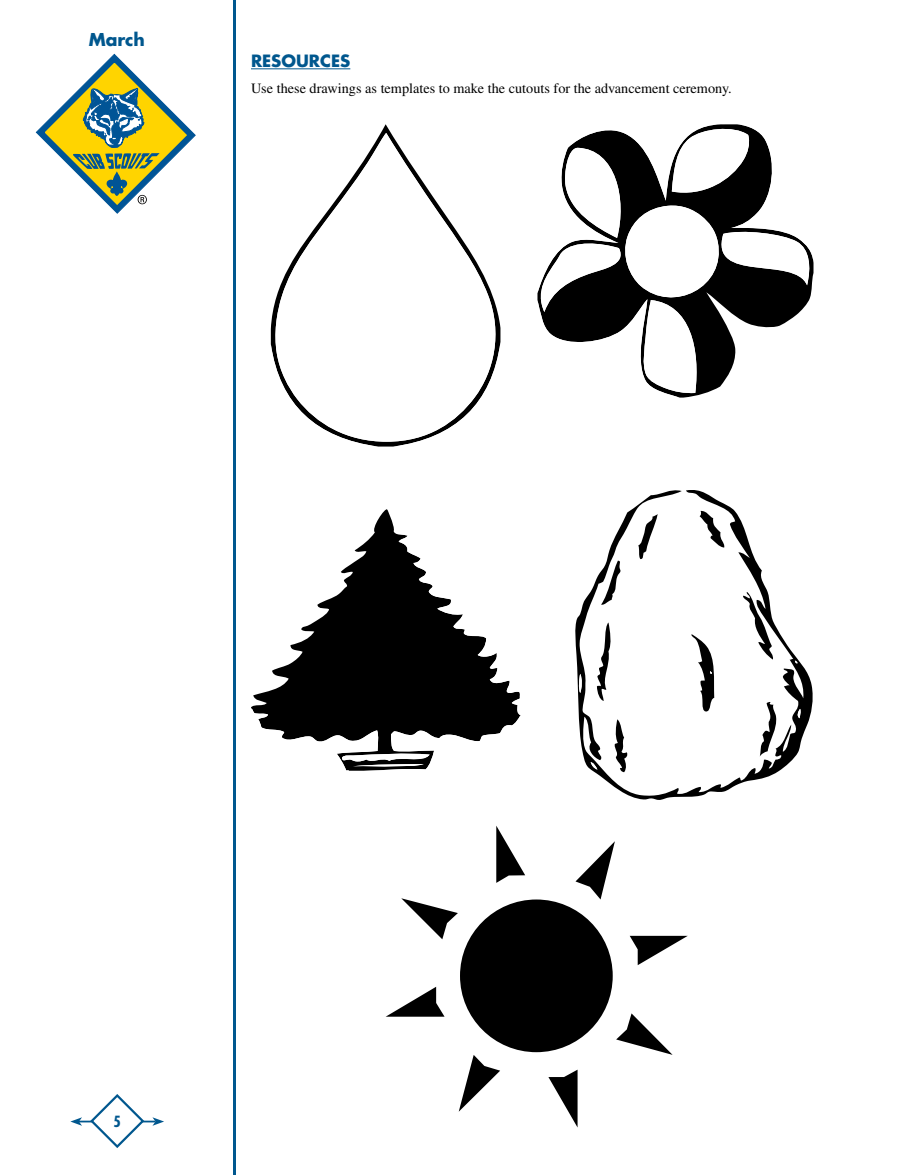
<style>
.page{position:relative;width:905px;height:1175px;background:#fff}
.page>*{position:absolute;margin:0;border:0;box-sizing:border-box;transform-origin:0 0}
.t1{font:700 17.25px "Futura";color:#00578e}
.t2{font:700 16.5px "Futura";color:#00578e}
.t3{font:700 condensed 15px "Futura";color:#00578e}
.t4{font:14.25px "Times";color:#000}
</style>
<div class="page">
<svg style="left:36px;top:54px;width:160px;height:160px"></svg>
<hr style="left:79px;top:1120px;width:76px;height:2px;background:#00578e">
<svg style="left:70px;top:1117px;width:12px;height:8px"></svg>
<svg style="left:152px;top:1117px;width:12px;height:8px"></svg>
<svg style="left:89px;top:1094px;width:57px;height:54px"></svg>
<hr style="left:233px;top:0;width:3px;height:1174px;background:#00578e">
<hr style="left:251px;top:68px;width:99px;height:1px;background:#00578e">
<svg style="left:537px;top:124px;width:276px;height:273px"></svg>
<svg style="left:273px;top:133px;width:227px;height:309px"></svg>
<svg style="left:393px;top:342px;width:107px;height:104px"></svg>
<svg style="left:271px;top:344px;width:107px;height:102px"></svg>
<svg style="left:575px;top:490px;width:237px;height:310px"></svg>
<svg style="left:796px;top:709px;width:5px;height:9px"></svg>
<svg style="left:759px;top:701px;width:18px;height:55px"></svg>
<svg style="left:742px;top:592px;width:31px;height:67px"></svg>
<svg style="left:699px;top:511px;width:26px;height:36px"></svg>
<svg style="left:691px;top:634px;width:25px;height:78px"></svg>
<svg style="left:638px;top:514px;width:19px;height:45px"></svg>
<svg style="left:614px;top:719px;width:14px;height:53px"></svg>
<svg style="left:601px;top:560px;width:20px;height:45px"></svg>
<svg style="left:597px;top:622px;width:15px;height:79px"></svg>
<svg style="left:590px;top:762px;width:7px;height:7px"></svg>
<svg style="left:578px;top:673px;width:4px;height:20px"></svg>
<div style="left:460px;top:899px;width:152px;height:153px;background:#000;border-radius:50%"></div>
<svg style="left:575px;top:841px;width:40px;height:58px"></svg>
<svg style="left:496px;top:826px;width:29px;height:57px"></svg>
<svg style="left:401px;top:898px;width:57px;height:41px"></svg>
<svg style="left:387px;top:987px;width:57px;height:29px"></svg>
<svg style="left:459px;top:1055px;width:41px;height:56px"></svg>
<svg style="left:548px;top:1070px;width:29px;height:57px"></svg>
<svg style="left:616px;top:1013px;width:56px;height:41px"></svg>
<svg style="left:629px;top:935px;width:58px;height:30px"></svg>
<svg style="left:251px;top:509px;width:269px;height:261px"></svg>
<p class="t1" style="left:89px;top:31px;width:58px">March</p>
<p class="t2" style="left:251px;top:53px;width:101px">RESOURCES</p>
<p class="t4" style="left:251px;top:83px;width:482px">Use these drawings as templates to make the cutouts for the advancement ceremony.</p>
<p class="t3" style="left:114px;top:1113px;width:9px">5</p>
</div>
